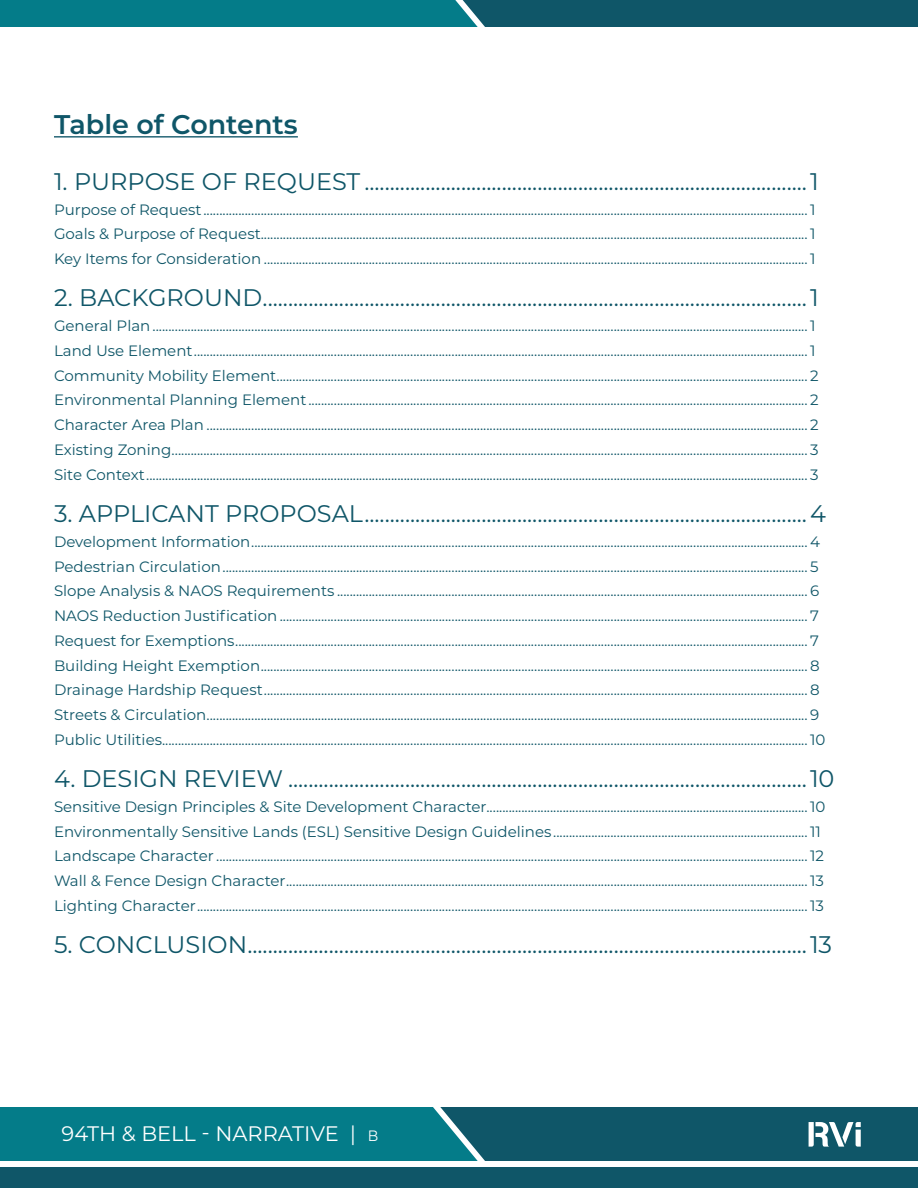
<style>
.page{position:relative;width:918px;height:1188px;background:#fff}
.page>*{position:absolute;margin:0;border:0;box-sizing:border-box;transform-origin:0 0}
.t1{font:600 27px "Montserrat";color:#0f5668}
.t2{font:24px "Montserrat";color:#0f5668}
.t3{font:21px "Montserrat";color:#fff}
.t4{font:15px "Montserrat";color:#0f5668}
.s1{font-size:15px}
</style>
<div class="page">
<svg style="left:0;top:0;width:918px;height:27px;background:#0b6a7a"></svg>
<div style="left:0;top:1167px;width:918px;height:21px;background:#0f5668"></div>
<svg style="left:0;top:1107px;width:918px;height:54px;background:#0e6c7b"></svg>
<hr style="left:54px;top:136px;width:244px;height:2px;background:#0f5668">
<p class="t1" style="left:54px;top:105px;width:245px">Table of Contents</p>
<p class="t2" style="left:54px;top:165px;width:766px">1. PURPOSE OF REQUEST .......................................................................................1</p>
<p class="t4" style="left:54px;top:199px;width:763px">Purpose of Request .............................................................................................................................................................................................. 1</p>
<p class="t4" style="left:54px;top:224px;width:763px">Goals &amp; Purpose of Request............................................................................................................................................................................ 1</p>
<p class="t4" style="left:54px;top:249px;width:763px">Key Items for Consideration ........................................................................................................................................................................... 1</p>
<p class="t2" style="left:54px;top:281px;width:766px">2. BACKGROUND...........................................................................................................1</p>
<p class="t4" style="left:54px;top:316px;width:763px">General Plan.............................................................................................................................................................................................................. 1</p>
<p class="t4" style="left:54px;top:340px;width:763px">Land Use Element................................................................................................................................................................................................. 1</p>
<p class="t4" style="left:54px;top:365px;width:766px">Community Mobility Element....................................................................................................................................................................... 2</p>
<p class="t4" style="left:54px;top:390px;width:766px">Environmental Planning Element ............................................................................................................................................................. 2</p>
<p class="t4" style="left:54px;top:415px;width:766px">Character Area Plan ............................................................................................................................................................................................. 2</p>
<p class="t4" style="left:54px;top:439px;width:766px">Existing Zoning........................................................................................................................................................................................................ 3</p>
<p class="t4" style="left:54px;top:464px;width:766px">Site Context................................................................................................................................................................................................................ 3</p>
<p class="t2" style="left:54px;top:497px;width:773px">3. APPLICANT PROPOSAL.......................................................................................4</p>
<p class="t4" style="left:54px;top:531px;width:767px">Development Information............................................................................................................................................................................... 4</p>
<p class="t4" style="left:54px;top:556px;width:766px">Pedestrian Circulation........................................................................................................................................................................................ 5</p>
<p class="t4" style="left:54px;top:581px;width:767px">Slope Analysis &amp; NAOS Requirements .................................................................................................................................................... 6</p>
<p class="t4" style="left:54px;top:605px;width:766px">NAOS Reduction Justification ...................................................................................................................................................................... 7</p>
<p class="t4" style="left:54px;top:630px;width:766px">Request for Exemptions.................................................................................................................................................................................... 7</p>
<p class="t4" style="left:54px;top:655px;width:767px">Building Height Exemption............................................................................................................................................................................ 8</p>
<p class="t4" style="left:54px;top:680px;width:767px">Drainage Hardship Request........................................................................................................................................................................... 8</p>
<p class="t4" style="left:54px;top:704px;width:767px">Streets &amp; Circulation............................................................................................................................................................................................. 9</p>
<p class="t4" style="left:54px;top:729px;width:773px">Public Utilities........................................................................................................................................................................................................... 10</p>
<p class="t2" style="left:54px;top:762px;width:782px">4. DESIGN REVIEW ......................................................................................................10</p>
<p class="t4" style="left:54px;top:796px;width:773px">Sensitive Design Principles &amp; Site Development Character..................................................................................................... 10</p>
<p class="t4" style="left:54px;top:821px;width:768px">Environmentally Sensitive Lands (ESL) Sensitive Design Guidelines................................................................................ 11</p>
<p class="t4" style="left:54px;top:846px;width:771px">Landscape Character .......................................................................................................................................................................................... 12</p>
<p class="t4" style="left:54px;top:870px;width:771px">Wall &amp; Fence Design Character.................................................................................................................................................................... 13</p>
<p class="t4" style="left:54px;top:895px;width:771px">Lighting Character................................................................................................................................................................................................ 13</p>
<p class="t2" style="left:54px;top:928px;width:780px">5. CONCLUSION..............................................................................................................13</p>
<h3 class="t3" style="left:62px;top:1119px;width:318px">94TH &amp; BELL - NARRATIVE | <span class="s1">B</span></h3>
</div>
